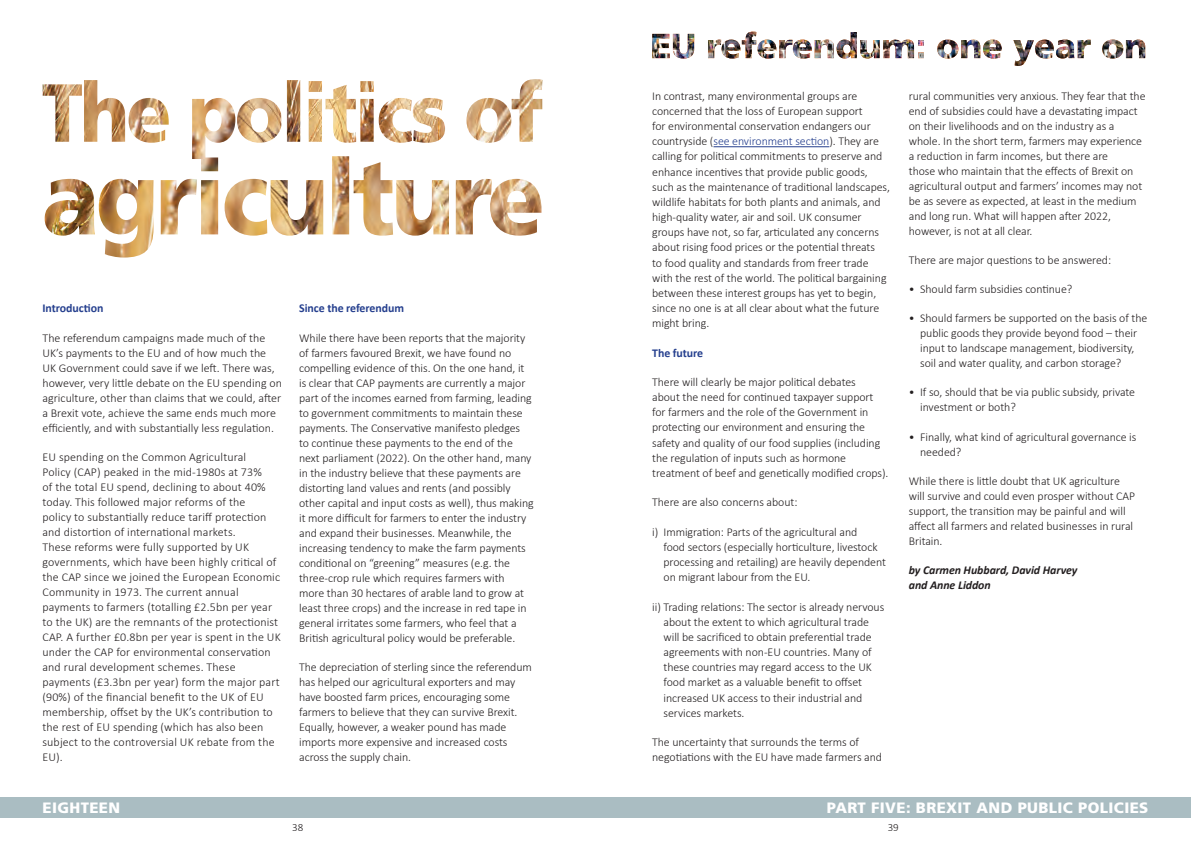
<style>
.page{position:relative;width:1191px;height:842px;background:#fff}
.page>*{position:absolute;margin:0;border:0;box-sizing:border-box;transform-origin:0 0}
.t1{font:900 15px "Frutiger";letter-spacing:.025em;color:#fff}
.t2{font:300 12px/15px "Calibri";letter-spacing:-.005em;color:#231f20}
.t3{font:italic 700 12px/15px "Calibri";letter-spacing:-.005em;color:#231f20}
.t4{font:700 12px "Calibri";letter-spacing:-.005em;color:#253f8e}
.t5{font:300 11px "Calibri";color:#231f20}
.s1{color:#253f8e}
</style>
<div class="page">
<div style="left:0;top:797px;width:1191px;height:20px;background:#aabdc2"></div>
<img style="left:652px;top:32px;width:272px;height:27px">
<img style="left:937px;top:40px;width:208px;height:26px">
<img style="left:45px;top:159px;width:496px;height:99px">
<img style="left:43px;top:79px;width:499px;height:80px">
<hr style="left:713px;top:146px;width:116px;height:1px;background:#253f8e">
<p class="t4" style="left:43px;top:301px;width:62px">Introduction</p>
<p class="t2" style="left:43px;top:329px;width:241px">The referendum campaigns made much of the UK’s payments to the EU and of how much the UK Government could save if we left. There was, however, very little debate on the EU spending on agriculture, other than claims that we could, after a Brexit vote, achieve the same ends much more efficiently, and with substantially less regulation.</p>
<p class="t2" style="left:43px;top:449px;width:240px">EU spending on the Common Agricultural<br>Policy (CAP) peaked in the mid-1980s at 73%<br>of the total EU spend, declining to about 40% today. This followed major reforms of the<br>policy to substantially reduce tariff protection and distortion of international markets.<br>These reforms were fully supported by UK governments, which have been highly critical of the CAP since we joined the European Economic Community in 1973. The current annual payments to farmers (totalling £2.5bn per year to the UK) are the remnants of the protectionist CAP. A further £0.8bn per year is spent in the UK under the CAP for environmental conservation and rural development schemes. These payments (£3.3bn per year) form the major part (90%) of the financial benefit to the UK of EU membership, offset by the UK’s contribution to the rest of EU spending (which has also been subject to the controversial UK rebate from the EU).</p>
<p class="t4" style="left:299px;top:301px;width:106px">Since the referendum</p>
<p class="t2" style="left:299px;top:329px;width:236px">While there have been reports that the majority of farmers favoured Brexit, we have found no compelling evidence of this. On the one hand, it is clear that CAP payments are currently a major part of the incomes earned from farming, leading to government commitments to maintain these payments. The Conservative manifesto pledges<br>to continue these payments to the end of the next parliament (2022). On the other hand, many in the industry believe that these payments are distorting land values and rents (and possibly other capital and input costs as well), thus making it more difficult for farmers to enter the industry and expand their businesses. Meanwhile, the increasing tendency to make the farm payments conditional on “greening” measures (e.g. the three-crop rule which requires farmers with<br>more than 30 hectares of arable land to grow at least three crops) and the increase in red tape in general irritates some farmers, who feel that a British agricultural policy would be preferable.</p>
<p class="t2" style="left:299px;top:659px;width:234px">The depreciation of sterling since the referendum has helped our agricultural exporters and may have boosted farm prices, encouraging some farmers to believe that they can survive Brexit.<br>Equally, however, a weaker pound has made imports more expensive and increased costs across the supply chain.</p>
<p class="t2" style="left:652px;top:88px;width:239px">In contrast, many environmental groups are concerned that the loss of European support<br>for environmental conservation endangers our countryside (<span class="s1">see environment section</span>). They are calling for political commitments to preserve and enhance incentives that provide public goods, such as the maintenance of traditional landscapes, wildlife habitats for both plants and animals, and high-quality water, air and soil. UK consumer groups have not, so far, articulated any concerns about rising food prices or the potential threats<br>to food quality and standards from freer trade with the rest of the world. The political bargaining between these interest groups has yet to begin, since no one is at all clear about what the future might bring.</p>
<p class="t4" style="left:652px;top:345px;width:53px">The future</p>
<p class="t2" style="left:652px;top:374px;width:238px">There will clearly be major political debates<br>about the need for continued taxpayer support for farmers and the role of the Government in protecting our environment and ensuring the safety and quality of our food supplies (including the regulation of inputs such as hormone treatment of beef and genetically modified crops).</p>
<p class="t2" style="left:652px;top:494px;width:147px">There are also concerns about:</p>
<p class="t2" style="left:663px;top:523px;width:224px;text-indent:-11px">i) Immigration: Parts of the agricultural and<br>food sectors (especially horticulture, livestock processing and retailing) are heavily dependent on migrant labour from the EU.</p>
<p class="t2" style="left:663px;top:598px;width:222px;text-indent:-11px">ii) Trading relations: The sector is already nervous about the extent to which agricultural trade will be sacrificed to obtain preferential trade agreements with non-EU countries. Many of these countries may regard access to the UK food market as a valuable benefit to offset increased UK access to their industrial and services markets.</p>
<p class="t2" style="left:652px;top:734px;width:231px">The uncertainty that surrounds the terms of negotiations with the EU have made farmers and</p>
<p class="t2" style="left:908px;top:88px;width:238px">rural communities very anxious. They fear that the end of subsidies could have a devastating impact on their livelihoods and on the industry as a whole. In the short term, farmers may experience a reduction in farm incomes, but there are<br>those who maintain that the effects of Brexit on agricultural output and farmers’ incomes may not be as severe as expected, at least in the medium and long run. What will happen after 2022, however, is not at all clear.</p>
<p class="t2" style="left:908px;top:252px;width:204px">There are major questions to be answered:</p>
<p class="t2" style="left:908px;top:281px;width:165px">• Should farm subsidies continue?</p>
<p class="t2" style="left:920px;top:310px;width:229px;text-indent:-11px">• Should farmers be supported on the basis of the public goods they provide beyond food – their input to landscape management, biodiversity, soil and water quality, and carbon storage?</p>
<p class="t2" style="left:920px;top:384px;width:216px;text-indent:-11px">• If so, should that be via public subsidy, private investment or both?</p>
<p class="t2" style="left:920px;top:429px;width:218px;text-indent:-11px">• Finally, what kind of agricultural governance is needed?</p>
<p class="t2" style="left:908px;top:473px;width:228px">While there is little doubt that UK agriculture will survive and could even prosper without CAP support, the transition may be painful and will affect all farmers and related businesses in rural Britain.</p>
<p class="t3" style="left:908px;top:562px;width:170px">by Carmen Hubbard, David Harvey and Anne Liddon</p>
<p class="t1" style="left:43px;top:798px;width:79px">EIGHTEEN</p>
<p class="t1" style="left:827px;top:798px;width:323px">PART FIVE: BREXIT AND PUBLIC POLICIES</p>
<p class="t5" style="left:292px;top:821px;width:13px">38</p>
<p class="t5" style="left:887px;top:821px;width:13px">39</p>
</div>
